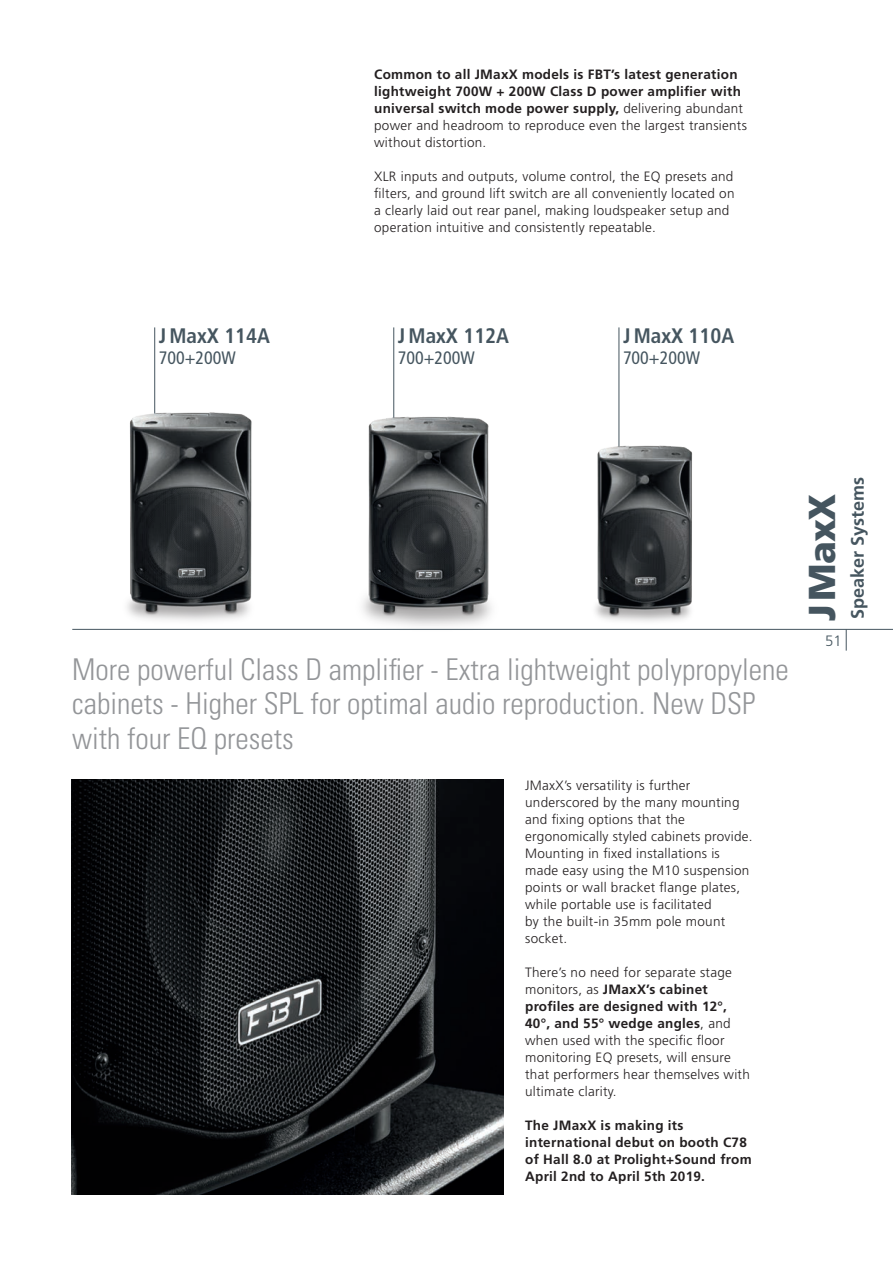
<style>
.page{position:relative;width:893px;height:1263px;background:#fff}
.page>*{position:absolute;margin:0;border:0;box-sizing:border-box;transform-origin:0 0}
.t1{font:900 37.5px "Frutiger";color:#45555f}
.t2{font:300 condensed 30px/34.5px "Univers";color:#939598}
.t3{font:700 condensed 21px "Frutiger";color:#45555f}
.t4{font:condensed 18px "Frutiger";color:#45555f}
.t5{font:700 18px "Frutiger";color:#45555f}
.t6{font:300 15px "Frutiger";color:#45555f}
.t7{font:300 13.5px/17px "Frutiger";letter-spacing:.02em;color:#231f20}
.t8{font:700 13.5px/17px "Frutiger";letter-spacing:.02em;color:#231f20}
.s1{font-weight:300}
.s2{font-weight:700}
</style>
<div class="page">
<svg style="left:846px;top:630px;width:1px;height:21px"></svg>
<hr style="left:72px;top:629px;width:821px;height:1px;background:#45555f">
<hr style="left:154px;top:327px;width:1px;height:119px;background:#45555f">
<hr style="left:393px;top:327px;width:1px;height:153px;background:#45555f">
<hr style="left:619px;top:327px;width:1px;height:170px;background:#45555f">
<img style="left:572px;top:437px;width:146px;height:193px">
<img style="left:345px;top:415px;width:161px;height:215px">
<img style="left:97px;top:402px;width:189px;height:228px">
<img style="left:71px;top:779px;width:433px;height:416px">
<h3 class="t3" style="left:159px;top:323px;width:113px">J MaxX 114A</h3>
<h3 class="t4" style="left:159px;top:347px;width:78px">700+200W</h3>
<p class="t8" style="left:374px;top:65px;width:374px">Common to all JMaxX models is FBT’s latest generation lightweight 700W + 200W Class D power amplifier with universal switch mode power supply, <span class="s1">delivering abundant power and headroom to reproduce even the largest transients without distortion.</span></p>
<p class="t7" style="left:374px;top:167px;width:362px">XLR inputs and outputs, volume control, the EQ presets and filters, and ground lift switch are all conveniently located on a clearly laid out rear panel, making loudspeaker setup and operation intuitive and consistently repeatable.</p>
<h3 class="t3" style="left:398px;top:323px;width:113px">J MaxX 112A</h3>
<h3 class="t4" style="left:398px;top:347px;width:78px">700+200W</h3>
<h3 class="t3" style="left:623px;top:323px;width:113px">J MaxX 110A</h3>
<h3 class="t4" style="left:623px;top:347px;width:78px">700+200W</h3>
<h2 class="t2" style="left:72px;top:651px;width:718px">More powerful Class D amplifier - Extra lightweight polypropylene cabinets - Higher SPL for optimal audio reproduction. New DSP with four EQ presets</h2>
<p class="t7" style="left:525px;top:777px;width:229px">JMaxX’s versatility is further underscored by the many mounting and fixing options that the ergonomically styled cabinets provide.<br>Mounting in fixed installations is made easy using the M10 suspension points or wall bracket flange plates, while portable use is facilitated<br>by the built-in 35mm pole mount socket.</p>
<p class="t7" style="left:525px;top:964px;width:226px">There’s no need for separate stage monitors, as <span class="s2">JMaxX’s cabinet profiles are designed with 12°,<br>40°, and 55° wedge angles</span>, and when used with the specific floor monitoring EQ presets, will ensure that performers hear themselves with ultimate clarity.</p>
<p class="t8" style="left:525px;top:1117px;width:228px">The JMaxX is making its international debut on booth C78 of Hall 8.0 at Prolight+Sound from<br>April 2nd to April 5th 2019.</p>
<h1 class="t1" style="left:799px;top:621px;width:129px;rotate:-90deg">J MaxX</h1>
<p class="t6" style="left:825px;top:632px;width:18px">51</p>
<h3 class="t5" style="left:847px;top:619px;width:144px;rotate:-90deg">Speaker Systems</h3>
</div>
